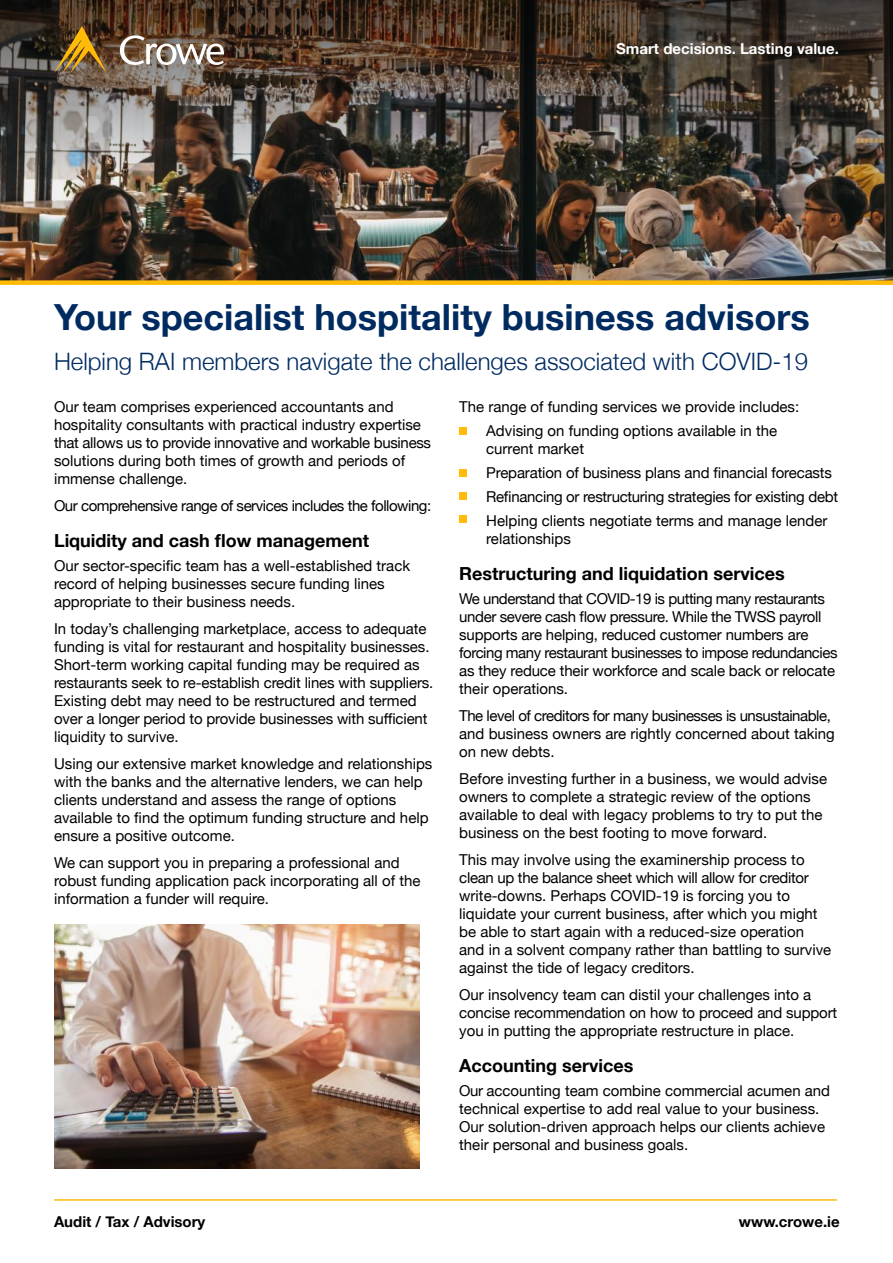
<style>
.page{position:relative;width:893px;height:1263px;background:#fff}
.page>*{position:absolute;margin:0;border:0;box-sizing:border-box;transform-origin:0 0}
.t1{font:700 36px "Helvetica Neue";color:#002b61}
.t2{font:300 24px "Helvetica Neue";color:#002b61}
.t3{font:700 18px "Helvetica Neue";color:#000}
.t4{font:15px/18px "Helvetica Neue";color:#000}
.t5{font:15px/18px "Helvetica Neue";letter-spacing:-.025em;color:#000}
.t6{font:15px "Helvetica Neue";letter-spacing:-.03em;color:#000}
.t7{font:700 15px "Helvetica Neue";color:#000}
.t8{font:700 15px "Helvetica Neue";color:#fff}
</style>
<div class="page">
<img style="left:0;top:0;width:893px;height:280px">
<svg style="left:120px;top:35px;width:104px;height:30px"></svg>
<svg style="left:54px;top:26px;width:53px;height:47px"></svg>
<div style="left:0;top:280px;width:893px;height:5px;background:#ffbb08"></div>
<hr style="left:54px;top:1199px;width:783px;height:2px;background:#ffbb08">
<div style="left:459px;top:427px;width:8px;height:8px;background:#ffbb08"></div>
<div style="left:459px;top:469px;width:8px;height:7px;background:#ffbb08"></div>
<div style="left:459px;top:516px;width:8px;height:7px;background:#ffbb08"></div>
<div style="left:459px;top:492px;width:8px;height:8px;background:#ffbb08"></div>
<img style="left:54px;top:925px;width:365px;height:243px">
<p class="t8" style="left:616px;top:37px;width:224px">Smart decisions. Lasting value.</p>
<h1 class="t1" style="left:54px;top:288px;width:757px">Your specialist hospitality business advisors</h1>
<h2 class="t2" style="left:54px;top:342px;width:755px">Helping RAI members navigate the challenges associated with COVID-19</h2>
<p class="t4" style="left:54px;top:399px;width:379px">Our team comprises experienced accountants and hospitality consultants with practical industry expertise that allows us to provide innovative and workable business solutions during both times of growth and periods of immense challenge.</p>
<p class="t6" style="left:54px;top:495px;width:379px">Our comprehensive range of services includes the following:</p>
<p class="t3" style="left:54px;top:527px;width:317px">Liquidity and cash flow management</p>
<p class="t4" style="left:54px;top:558px;width:358px">Our sector-specific team has a well-established track record of helping businesses secure funding lines appropriate to their business needs.</p>
<p class="t4" style="left:54px;top:621px;width:381px">In today’s challenging marketplace, access to adequate funding is vital for restaurant and hospitality businesses.<br>Short-term working capital funding may be required as restaurants seek to re-establish credit lines with suppliers.<br>Existing debt may need to be restructured and termed over a longer period to provide businesses with sufficient liquidity to survive.</p>
<p class="t4" style="left:54px;top:756px;width:380px">Using our extensive market knowledge and relationships with the banks and the alternative lenders, we can help clients understand and assess the range of options available to find the optimum funding structure and help ensure a positive outcome.</p>
<p class="t4" style="left:54px;top:855px;width:368px">We can support you in preparing a professional and robust funding application pack incorporating all of the information a funder will require.</p>
<p class="t4" style="left:459px;top:396px;width:342px;line-height:24px;text-align:center">The range of funding services we provide includes:<br>Advising on funding options available in the</p>
<p class="t4" style="left:486px;top:438px;width:353px;line-height:24px">current market<br>Preparation of business plans and financial forecasts Refinancing or restructuring strategies for existing debt Helping clients negotiate terms and manage lender</p>
<p class="t4" style="left:486px;top:531px;width:86px">relationships</p>
<p class="t3" style="left:459px;top:560px;width:327px">Restructuring and liquidation services</p>
<p class="t5" style="left:459px;top:591px;width:380px">We understand that COVID-19 is putting many restaurants under severe cash flow pressure. While the TWSS payroll supports are helping, reduced customer numbers are forcing many restaurant businesses to impose redundancies as they reduce their workforce and scale back or relocate their operations.</p>
<p class="t4" style="left:459px;top:708px;width:377px">The level of creditors for many businesses is unsustainable, and business owners are rightly concerned about taking on new debts.</p>
<p class="t4" style="left:459px;top:771px;width:369px">Before investing further in a business, we would advise owners to complete a strategic review of the options available to deal with legacy problems to try to put the business on the best footing to move forward.</p>
<p class="t4" style="left:459px;top:852px;width:374px">This may involve using the examinership process to clean up the balance sheet which will allow for creditor write-downs. Perhaps COVID-19 is forcing you to liquidate your current business, after which you might be able to start again with a reduced-size operation and in a solvent company rather than battling to survive against the tide of legacy creditors.</p>
<p class="t4" style="left:459px;top:987px;width:380px">Our insolvency team can distil your challenges into a concise recommendation on how to proceed and support you in putting the appropriate restructure in place.</p>
<p class="t3" style="left:459px;top:1052px;width:176px">Accounting services</p>
<p class="t4" style="left:459px;top:1083px;width:372px">Our accounting team combine commercial acumen and technical expertise to add real value to your business.<br>Our solution-driven approach helps our clients achieve their personal and business goals.</p>
<p class="t7" style="left:54px;top:1210px;width:153px">Audit / Tax / Advisory</p>
<p class="t7" style="left:739px;top:1210px;width:102px">www.crowe.ie</p>
</div>
